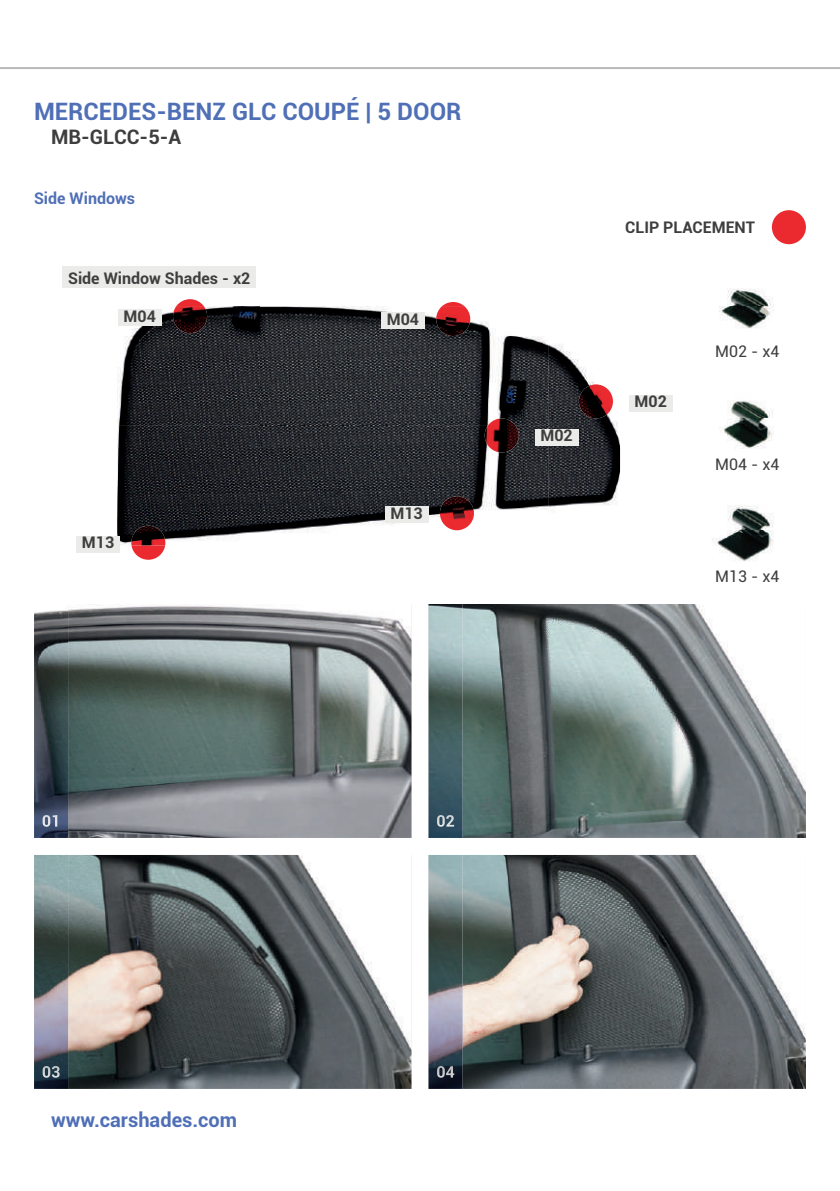
<style>
.page{position:relative;width:840px;height:1191px;background:#fff}
.page>*{position:absolute;margin:0;border:0;box-sizing:border-box;transform-origin:0 0}
.t1{font:700 24px "Roboto";color:#4f6fb6}
.t2{font:700 20px "Roboto";color:#4f6fb6}
.t3{font:700 20px "Roboto";color:#3e3e3e}
.t4{font:700 16px "Roboto";color:#3e3e3e}
.t5{font:16px "Roboto";color:#3e3e3e}
.t6{font:700 16px "Roboto";color:#4f6fb6}
</style>
<div class="page">
<hr style="left:0;top:67px;width:839px;height:2px;background:#b9b9ba">
<img style="left:117px;top:306px;width:502px;height:239px">
<img style="left:68px;top:604px;width:343px;height:234px">
<img style="left:68px;top:855px;width:343px;height:234px">
<img style="left:462px;top:604px;width:343px;height:234px">
<img style="left:462px;top:855px;width:343px;height:234px">
<div style="left:62px;top:267px;width:194px;height:21px;background:#ebebea"></div>
<div style="left:771px;top:210px;width:34px;height:34px;background:#ea2a2f;border-radius:50%"></div>
<img style="left:439px;top:496px;width:34px;height:34px;border-radius:17px">
<div style="left:384px;top:507px;width:44px;height:16px;background:#ebebea"></div>
<img style="left:578px;top:384px;width:34px;height:34px;border-radius:17px">
<div style="left:628px;top:395px;width:44px;height:16px;background:#ebebea"></div>
<img style="left:484px;top:418px;width:34px;height:34px;border-radius:17px">
<div style="left:534px;top:429px;width:44px;height:16px;background:#ebebea"></div>
<svg style="left:131px;top:545px;width:34px;height:15px"></svg>
<img style="left:131px;top:526px;width:34px;height:19px">
<div style="left:76px;top:536px;width:44px;height:16px;background:#ebebea"></div>
<svg style="left:442px;top:302px;width:22px;height:4px"></svg>
<img style="left:436px;top:306px;width:34px;height:30px">
<div style="left:381px;top:313px;width:43px;height:16px;background:#ebebea"></div>
<svg style="left:176px;top:299px;width:28px;height:7px"></svg>
<img style="left:173px;top:306px;width:34px;height:27px">
<div style="left:118px;top:310px;width:43px;height:16px;background:#ebebea"></div>
<img style="left:712px;top:288px;width:62px;height:274px">
<img style="left:34px;top:610px;width:34px;height:228px">
<img style="left:43px;top:815px;width:14px;height:11px">
<img style="left:34px;top:855px;width:34px;height:234px">
<img style="left:43px;top:1066px;width:17px;height:11px">
<img style="left:428px;top:604px;width:34px;height:234px">
<img style="left:437px;top:815px;width:17px;height:11px">
<img style="left:428px;top:855px;width:34px;height:234px">
<img style="left:437px;top:1066px;width:17px;height:11px">
<h1 class="t1" style="left:34px;top:95px;width:428px">MERCEDES-BENZ GLC COUPÉ | 5 DOOR</h1>
<p class="t3" style="left:51px;top:123px;width:132px">MB-GLCC-5-A</p>
<p class="t6" style="left:34px;top:187px;width:103px">Side Windows</p>
<p class="t4" style="left:68px;top:267px;width:184px">Side Window Shades - x2</p>
<p class="t4" style="left:124px;top:305px;width:34px">M04</p>
<p class="t4" style="left:386px;top:308px;width:34px">M04</p>
<p class="t4" style="left:82px;top:531px;width:34px">M13</p>
<p class="t4" style="left:390px;top:502px;width:34px">M13</p>
<p class="t4" style="left:540px;top:424px;width:34px">M02</p>
<p class="t4" style="left:625px;top:216px;width:131px">CLIP PLACEMENT</p>
<p class="t4" style="left:634px;top:390px;width:34px">M02</p>
<p class="t5" style="left:714px;top:340px;width:66px">M02 - x4</p>
<p class="t5" style="left:714px;top:453px;width:66px">M04 - x4</p>
<p class="t5" style="left:714px;top:565px;width:66px">M13 - x4</p>
<p class="t2" style="left:51px;top:1105px;width:187px">www.carshades.com</p>
</div>
